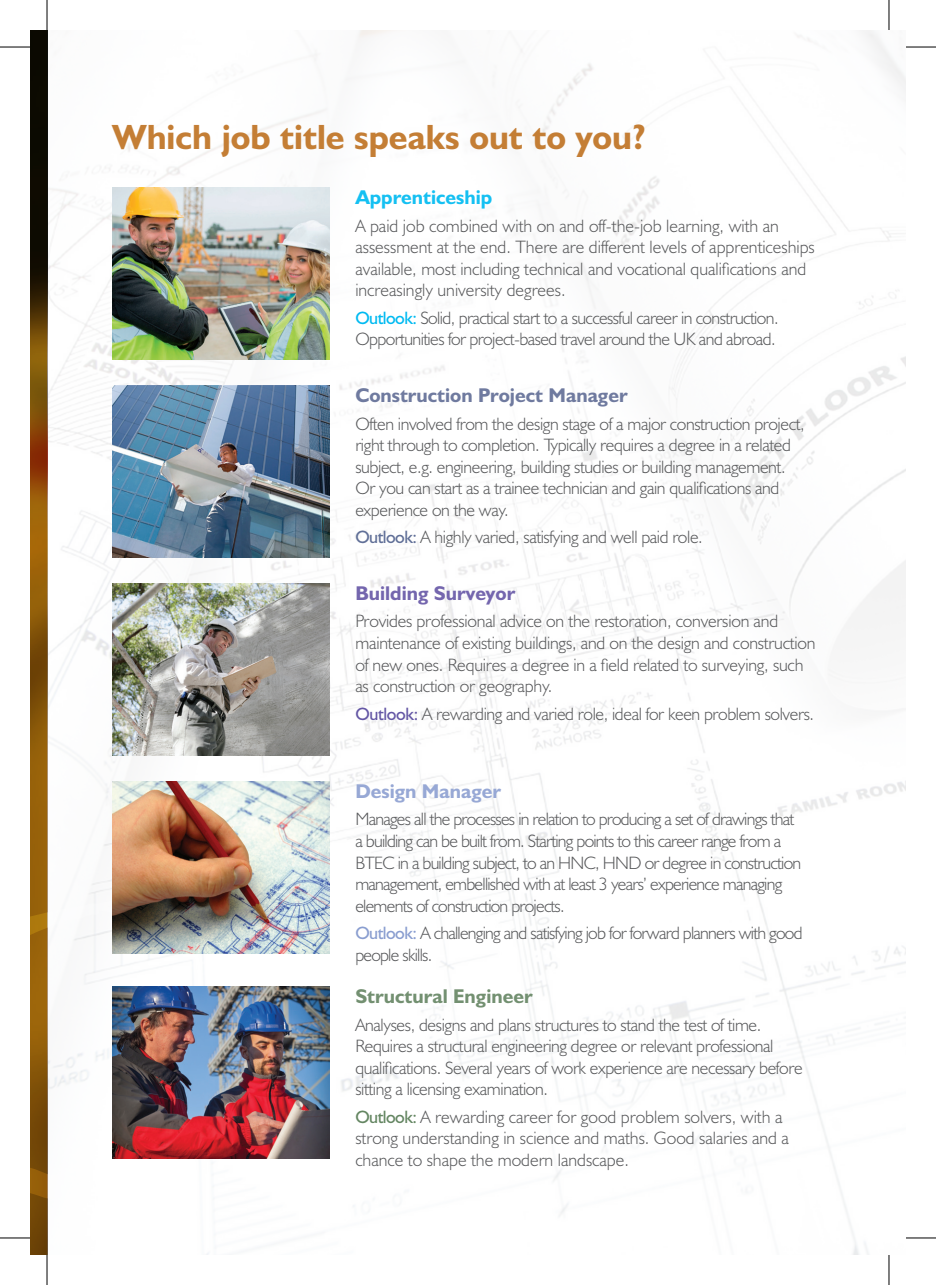
<style>
.page{position:relative;width:936px;height:1285px;background:#fff}
.page>*{position:absolute;margin:0;border:0;box-sizing:border-box;transform-origin:0 0}
.t1{font:700 35.2px "Humanist 521 BT";color:#c47e35}
.t2{font:700 20px "Humanist 521 BT";color:#6f7a9f}
.t3{font:700 20px "Humanist 521 BT";color:#739071}
.t4{font:700 20px "Humanist 521 BT";color:#7466ae}
.t5{font:700 20px "Humanist 521 BT";color:#15c0f2}
.t6{font:700 20px "Humanist 521 BT";color:#97a8d5}
.t7{font:300 18px/21.6px "Humanist 521 BT";letter-spacing:-.02em;color:#57585a}
.t8{font:300 18px/21.6px "Humanist 521 BT";letter-spacing:-.04em;color:#57585a}
.t9{font:300 18px/21.6px "Humanist 521 BT";color:#57585a}
.s1{font-weight:400;color:#00baf1}
.s2{font-weight:400;color:#606f97}
.s3{font-weight:400;color:#6457a5}
.s4{font-weight:400;color:#8a9ed0}
.s5{font-weight:400;color:#648662}
</style>
<div class="page">
<img style="left:47px;top:30px;width:859px;height:1225px">
<svg style="left:47px;top:754px;width:74px;height:501px"></svg>
<svg style="left:30px;top:30px;width:17px;height:1225px;background:#6e4506"></svg>
<img style="left:112px;top:187px;width:218px;height:173px">
<img style="left:112px;top:385px;width:218px;height:172px">
<img style="left:112px;top:583px;width:218px;height:172px">
<img style="left:112px;top:781px;width:218px;height:172px">
<img style="left:112px;top:986px;width:218px;height:172px">
<hr style="left:0;top:47px;width:30px;height:1px;background:#000">
<hr style="left:906px;top:47px;width:30px;height:1px;background:#000">
<hr style="left:0;top:1237px;width:30px;height:1px;background:#000">
<hr style="left:906px;top:1237px;width:30px;height:1px;background:#000">
<hr style="left:47px;top:0;width:1px;height:30px;background:#000">
<hr style="left:47px;top:1255px;width:1px;height:30px;background:#000">
<hr style="left:889px;top:0;width:1px;height:30px;background:#000">
<hr style="left:889px;top:1255px;width:1px;height:30px;background:#000">
<p class="t1" style="left:112px;top:116px;width:535px">Which job title speaks out to you?</p>
<p class="t5" style="left:355px;top:185px;width:138px">Apprenticeship</p>
<p class="t9" style="left:355px;top:214px;width:461px">A paid job combined with on and off-the-job learning, with an assessment at the end. There are different levels of apprenticeships available, most including technical and vocational qualifications and increasingly university degrees.</p>
<p class="t7" style="left:355px;top:306px;width:425px"><span class="s1">Outlook:</span> Solid, practical start to a successful career in construction.<br>Opportunities for project-based travel around the UK and abroad.</p>
<p class="t2" style="left:355px;top:383px;width:274px">Construction Project Manager</p>
<p class="t7" style="left:355px;top:412px;width:451px">Often involved from the design stage of a major construction project, right through to completion. Typically requires a degree in a related subject, e.g. engineering, building studies or building management.<br>Or you can start as a trainee technician and gain qualifications and experience on the way.</p>
<p class="t7" style="left:355px;top:526px;width:349px"><span class="s2">Outlook:</span> A highly varied, satisfying and well paid role.</p>
<p class="t4" style="left:355px;top:581px;width:161px">Building Surveyor</p>
<p class="t7" style="left:355px;top:610px;width:462px">Provides professional advice on the restoration, conversion and maintenance of existing buildings, and on the design and construction of new ones. Requires a degree in a field related to surveying, such as construction or geography.</p>
<p class="t7" style="left:355px;top:702px;width:460px"><span class="s3">Outlook:</span> A rewarding and varied role, ideal for keen problem solvers.</p>
<p class="t6" style="left:355px;top:779px;width:147px">Design Manager</p>
<p class="t8" style="left:355px;top:808px;width:447px">Manages all the processes in relation to producing a set of drawings that a building can be built from. Starting points to this career range from a BTEC in a building subject, to an HNC, HND or degree in construction management, embellished with at least 3 years’ experience managing elements of construction projects.</p>
<p class="t8" style="left:355px;top:922px;width:449px"><span class="s4">Outlook:</span> A challenging and satisfying job for forward planners with good people skills.</p>
<p class="t3" style="left:355px;top:984px;width:179px">Structural Engineer</p>
<p class="t7" style="left:355px;top:1013px;width:449px">Analyses, designs and plans structures to stand the test of time.<br>Requires a structural engineering degree or relevant professional qualifications. Several years of work experience are necessary before sitting a licensing examination.</p>
<p class="t9" style="left:355px;top:1105px;width:435px"><span class="s5">Outlook:</span> A rewarding career for good problem solvers, with a strong understanding in science and maths. Good salaries and a chance to shape the modern landscape.</p>
</div>
